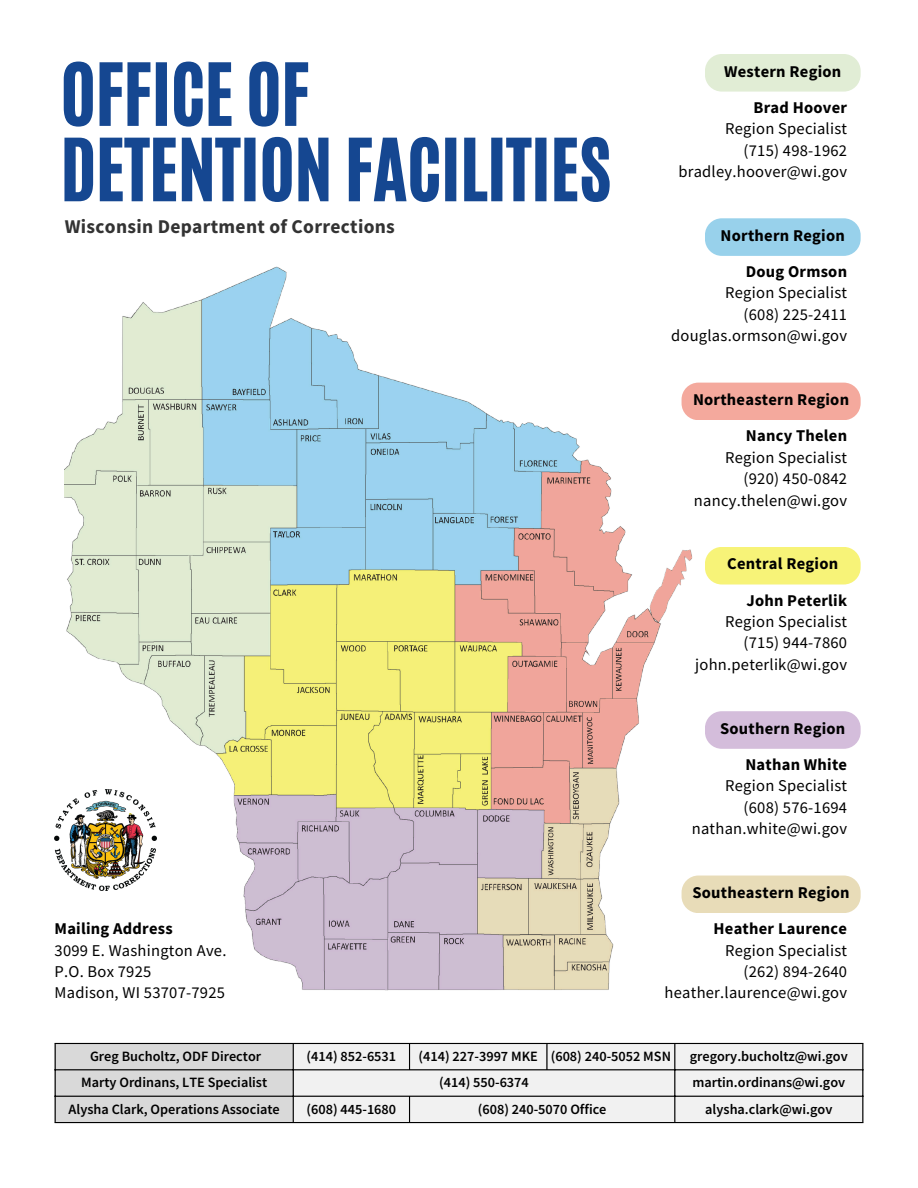
<style>
.page{position:relative;width:918px;height:1188px;background:#fff}
.page>*{position:absolute;margin:0;border:0;box-sizing:border-box;transform-origin:0 0}
.t1{font:72px/75.3px "CA Generated";color:#154791}
.t2{font:700 19.5px "Source Sans Pro";letter-spacing:.015em;color:#333}
.t3{font:16.5px "Source Sans Pro";letter-spacing:.015em;color:#000}
.t4{font:700 16.5px "Source Sans Pro";letter-spacing:.015em;color:#000}
.t5{font:600 14.25px "Source Sans Pro";color:#000}
</style>
<div class="page">
<img style="left:65px;top:266px;width:631px;height:725px">
<div style="left:705px;top:54px;width:156px;height:38px;background:#e1edd5;border-radius:17px"></div>
<div style="left:705px;top:218px;width:156px;height:38px;background:#98d1eb;border-radius:17px"></div>
<div style="left:682px;top:383px;width:179px;height:37px;background:#f4a99d;border-radius:17px"></div>
<div style="left:705px;top:547px;width:156px;height:38px;background:#f7f378;border-radius:17px"></div>
<div style="left:705px;top:711px;width:156px;height:38px;background:#d4bddb;border-radius:17px"></div>
<div style="left:56px;top:1044px;width:237px;height:78px;background:#d9d9d9"></div>
<div style="left:294px;top:1044px;width:568px;height:78px;background:#f1f1f1"></div>
<hr style="left:55px;top:1044px;width:1px;height:78px;background:#000">
<hr style="left:293px;top:1044px;width:1px;height:78px;background:#000">
<svg style="left:409px;top:1044px;width:1px;height:25px"></svg>
<svg style="left:409px;top:1097px;width:1px;height:25px"></svg>
<hr style="left:546px;top:1044px;width:2px;height:25px;background:#000">
<hr style="left:674px;top:1044px;width:1px;height:78px;background:#000">
<hr style="left:862px;top:1044px;width:1px;height:78px;background:#000">
<hr style="left:55px;top:1043px;width:808px;height:1px;background:#000">
<hr style="left:55px;top:1069px;width:808px;height:1px;background:#000">
<hr style="left:55px;top:1096px;width:808px;height:1px;background:#000">
<hr style="left:55px;top:1122px;width:808px;height:1px;background:#000">
<img style="left:54px;top:789px;width:102px;height:101px">
<div style="left:682px;top:876px;width:179px;height:37px;background:#e8dcb8;border-radius:17px"></div>
<h3 class="t1" style="left:61px;top:57px;width:552px">OFFICE OF<br>DETENTION FACILITIES</h3>
<p class="t2" style="left:65px;top:214px;width:332px">Wisconsin Department of Corrections</p>
<p class="t4" style="left:55px;top:918px;width:120px">Mailing Address</p>
<p class="t3" style="left:55px;top:939px;width:173px">3099 E. Washington Ave.</p>
<p class="t3" style="left:55px;top:961px;width:98px">P.O. Box 7925</p>
<p class="t3" style="left:55px;top:982px;width:172px">Madison, WI 53707-7925</p>
<p class="t4" style="left:724px;top:60px;width:119px">Western Region</p>
<p class="t4" style="left:754px;top:97px;width:95px">Brad Hoover</p>
<p class="t3" style="left:725px;top:118px;width:123px">Region Specialist</p>
<p class="t3" style="left:744px;top:139px;width:105px">(715) 498-1962</p>
<p class="t3" style="left:678px;top:161px;width:170px">bradley.hoover@wi.gov</p>
<p class="t4" style="left:721px;top:225px;width:126px">Northern Region</p>
<p class="t4" style="left:746px;top:261px;width:103px">Doug Ormson</p>
<h3 class="t3" style="left:725px;top:282px;width:123px">Region Specialist</h3>
<p class="t3" style="left:744px;top:304px;width:105px">(608) 225-2411</p>
<p class="t3" style="left:671px;top:325px;width:177px">douglas.ormson@wi.gov</p>
<p class="t4" style="left:693px;top:389px;width:158px">Northeastern Region</p>
<p class="t4" style="left:746px;top:425px;width:103px">Nancy Thelen</p>
<h3 class="t3" style="left:725px;top:447px;width:123px">Region Specialist</h3>
<p class="t3" style="left:744px;top:468px;width:105px">(920) 450-0842</p>
<p class="t3" style="left:694px;top:489px;width:155px">nancy.thelen@wi.gov</p>
<p class="t4" style="left:727px;top:553px;width:112px">Central Region</p>
<p class="t4" style="left:746px;top:589px;width:102px">John Peterlik</p>
<h3 class="t3" style="left:725px;top:611px;width:123px">Region Specialist</h3>
<p class="t3" style="left:744px;top:632px;width:105px">(715) 944-7860</p>
<p class="t3" style="left:695px;top:654px;width:153px">john.peterlik@wi.gov</p>
<p class="t4" style="left:720px;top:717px;width:127px">Southern Region</p>
<p class="t4" style="left:745px;top:754px;width:103px">Nathan White</p>
<h3 class="t3" style="left:725px;top:775px;width:123px">Region Specialist</h3>
<p class="t3" style="left:744px;top:797px;width:105px">(608) 576-1694</p>
<p class="t3" style="left:692px;top:818px;width:157px">nathan.white@wi.gov</p>
<p class="t4" style="left:693px;top:882px;width:159px">Southeastern Region</p>
<p class="t4" style="left:714px;top:918px;width:135px">Heather Laurence</p>
<p class="t3" style="left:725px;top:939px;width:123px">Region Specialist</p>
<p class="t3" style="left:744px;top:961px;width:105px">(262) 894-2640</p>
<p class="t3" style="left:665px;top:982px;width:184px">heather.laurence@wi.gov</p>
<p class="t5" style="left:90px;top:1047px;width:173px">Greg Bucholtz, ODF Director</p>
<p class="t5" style="left:307px;top:1047px;width:91px">(414) 852-6531</p>
<h3 class="t5" style="left:419px;top:1047px;width:121px">(414) 227-3997 MKE</h3>
<p class="t5" style="left:551px;top:1047px;width:122px">(608) 240-5052 MSN</p>
<p class="t5" style="left:690px;top:1047px;width:160px">gregory.bucholtz@wi.gov</p>
<p class="t5" style="left:81px;top:1073px;width:188px">Marty Ordinans, LTE Specialist</p>
<p class="t5" style="left:439px;top:1073px;width:91px">(414) 550-6374</p>
<p class="t5" style="left:692px;top:1073px;width:154px">martin.ordinans@wi.gov</p>
<p class="t5" style="left:69px;top:1100px;width:213px">Alysha Clark, Operations Associate</p>
<p class="t5" style="left:307px;top:1100px;width:91px">(608) 445-1680</p>
<p class="t5" style="left:478px;top:1100px;width:130px">(608) 240-5070 Office</p>
<p class="t5" style="left:705px;top:1100px;width:129px">alysha.clark@wi.gov</p>
</div>
